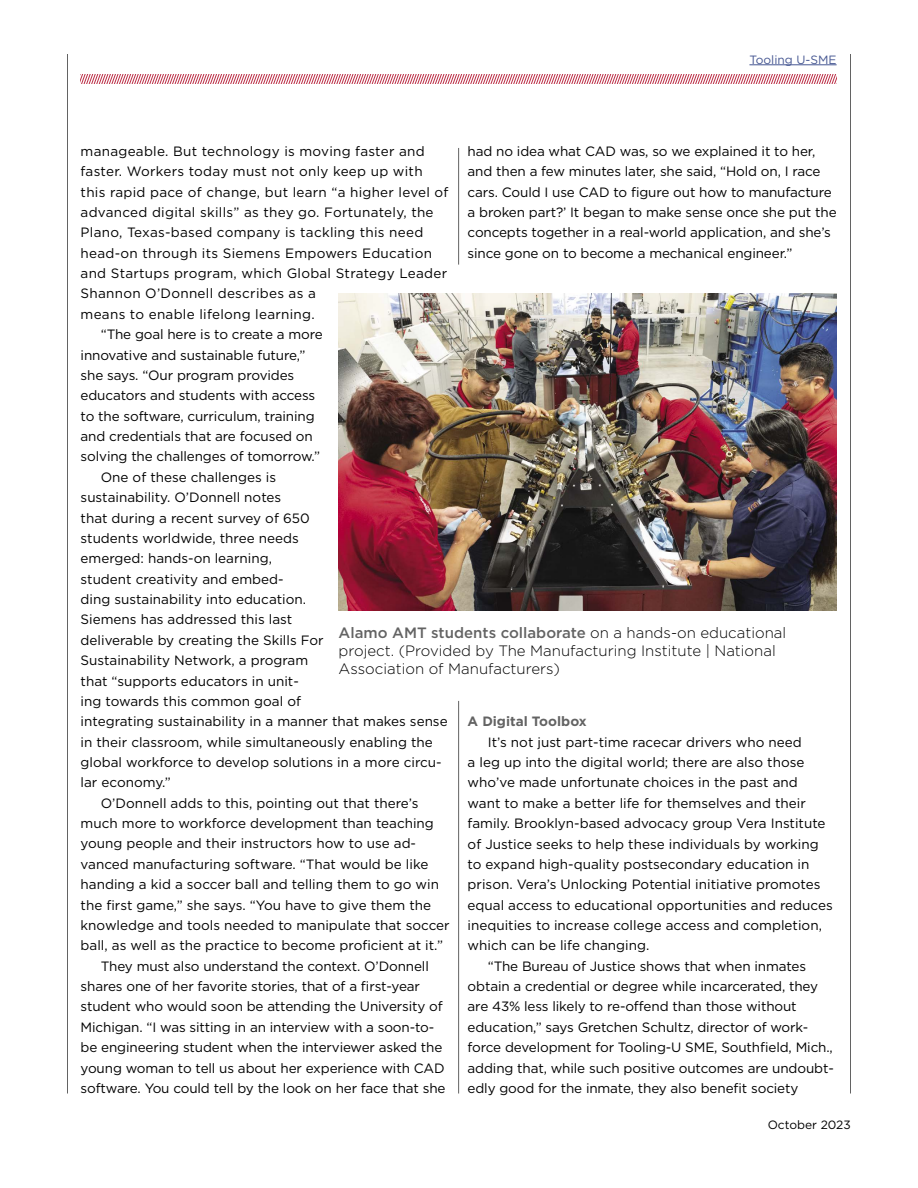
<style>
.page{position:relative;width:918px;height:1188px;background:#fff}
.page>*{position:absolute;margin:0;border:0;box-sizing:border-box;transform-origin:0 0}
.t1{font:300 15px/18px "Gotham";color:#000}
.t2{font:13.5px/20.4px "Gotham";color:#000}
.t3{font:13.5px "Gotham";letter-spacing:.02em;color:#000}
.t4{font:700 13.5px "Gotham";color:#636363}
.t5{font:12px "Gotham";color:#465792}
.t6{font:12px "Gotham";color:#000}
.s1{font-weight:500;color:#636363}
</style>
<div class="page">
<svg style="left:81px;top:74px;width:756px;height:9px"></svg>
<hr style="left:67px;top:54px;width:1px;height:1040px;background:#636363">
<hr style="left:850px;top:54px;width:1px;height:1040px;background:#636363">
<hr style="left:458px;top:148px;width:1px;height:117px;background:#636363">
<img style="left:339px;top:294px;width:498px;height:317px">
<hr style="left:458px;top:701px;width:1px;height:393px;background:#636363">
<hr style="left:749px;top:64px;width:88px;height:1px;background:#465792">
<p class="t5" style="left:749px;top:52px;width:89px">Tooling U-SME</p>
<p class="t3" style="left:81px;top:142px;width:346px">manageable. But technology is moving faster and</p>
<p class="t3" style="left:81px;top:163px;width:344px">faster. Workers today must not only keep up with</p>
<p class="t3" style="left:81px;top:183px;width:369px">this rapid pace of change, but learn “a higher level of</p>
<p class="t3" style="left:81px;top:204px;width:355px">advanced digital skills” as they go. Fortunately, the</p>
<p class="t3" style="left:81px;top:224px;width:344px">Plano, Texas-based company is tackling this need</p>
<p class="t3" style="left:81px;top:244px;width:353px">head-on through its Siemens Empowers Education</p>
<p class="t3" style="left:81px;top:265px;width:368px">and Startups program, which Global Strategy Leader</p>
<p class="t3" style="left:81px;top:285px;width:237px">Shannon O’Donnell describes as a</p>
<p class="t3" style="left:81px;top:305px;width:236px">means to enable lifelong learning.</p>
<p class="t2" style="left:101px;top:324px;width:223px">“The goal here is to create a more</p>
<p class="t2" style="left:81px;top:344px;width:226px">innovative and sustainable future,”</p>
<p class="t2" style="left:81px;top:365px;width:215px">she says. “Our program provides</p>
<p class="t2" style="left:81px;top:385px;width:236px">educators and students with access</p>
<p class="t2" style="left:81px;top:405px;width:236px">to the software, curriculum, training</p>
<p class="t2" style="left:81px;top:426px;width:234px">and credentials that are focused on</p>
<p class="t2" style="left:81px;top:446px;width:241px">solving the challenges of tomorrow.”</p>
<p class="t2" style="left:101px;top:467px;width:177px">One of these challenges is</p>
<p class="t2" style="left:81px;top:487px;width:202px">sustainability. O’Donnell notes</p>
<p class="t2" style="left:81px;top:507px;width:231px">that during a recent survey of 650</p>
<p class="t2" style="left:81px;top:528px;width:220px">students worldwide, three needs</p>
<p class="t2" style="left:81px;top:548px;width:193px">emerged: hands-on learning,</p>
<p class="t2" style="left:81px;top:568px;width:205px">student creativity and embed-</p>
<p class="t2" style="left:81px;top:589px;width:227px">ding sustainability into education.</p>
<p class="t2" style="left:81px;top:609px;width:213px">Siemens has addressed this last</p>
<p class="t2" style="left:81px;top:630px;width:245px">deliverable by creating the Skills For</p>
<p class="t2" style="left:81px;top:650px;width:229px">Sustainability Network, a program</p>
<p class="t2" style="left:81px;top:670px;width:220px">that “supports educators in unit-</p>
<p class="t2" style="left:81px;top:691px;width:222px">ing towards this common goal of</p>
<p class="t2" style="left:81px;top:711px;width:369px">integrating sustainability in a manner that makes sense</p>
<p class="t2" style="left:81px;top:731px;width:354px">in their classroom, while simultaneously enabling the</p>
<p class="t2" style="left:81px;top:752px;width:363px">global workforce to develop solutions in a more circu-</p>
<p class="t2" style="left:81px;top:772px;width:92px">lar economy.”</p>
<p class="t2" style="left:101px;top:792px;width:319px">O’Donnell adds to this, pointing out that there’s</p>
<p class="t2" style="left:81px;top:813px;width:355px">much more to workforce development than teaching</p>
<p class="t2" style="left:81px;top:833px;width:337px">young people and their instructors how to use ad-</p>
<p class="t2" style="left:81px;top:854px;width:349px">vanced manufacturing software. “That would be like</p>
<p class="t2" style="left:81px;top:874px;width:360px">handing a kid a soccer ball and telling them to go win</p>
<p class="t2" style="left:81px;top:894px;width:352px">the first game,” she says. “You have to give them the</p>
<p class="t2" style="left:81px;top:915px;width:371px">knowledge and tools needed to manipulate that soccer</p>
<p class="t2" style="left:81px;top:935px;width:364px">ball, as well as the practice to become proficient at it.”</p>
<p class="t2" style="left:101px;top:955px;width:330px">They must also understand the context. O’Donnell</p>
<p class="t2" style="left:81px;top:976px;width:341px">shares one of her favorite stories, that of a first-year</p>
<p class="t2" style="left:81px;top:996px;width:364px">student who would soon be attending the University of</p>
<p class="t2" style="left:81px;top:1017px;width:355px">Michigan. “I was sitting in an interview with a soon-to-</p>
<p class="t2" style="left:81px;top:1037px;width:363px">be engineering student when the interviewer asked the</p>
<p class="t2" style="left:81px;top:1057px;width:366px">young woman to tell us about her experience with CAD</p>
<p class="t2" style="left:81px;top:1078px;width:366px">software. You could tell by the look on her face that she</p>
<p class="t2" style="left:468px;top:141px;width:371px">had no idea what CAD was, so we explained it to her, and then a few minutes later, she said, “Hold on, I race cars. Could I use CAD to figure out how to manufacture a broken part?’ It began to make sense once she put the concepts together in a real-world application, and she’s since gone on to become a mechanical engineer.”</p>
<p class="t1" style="left:339px;top:623px;width:449px"><span class="s1">Alamo AMT students collaborate</span> on a hands-on educational project. (Provided by The Manufacturing Institute | National<br>Association of Manufacturers)</p>
<p class="t4" style="left:468px;top:713px;width:121px">A Digital Toolbox</p>
<p class="t2" style="left:488px;top:731px;width:315px">It’s not just part-time racecar drivers who need</p>
<p class="t2" style="left:468px;top:752px;width:338px">a leg up into the digital world; there are also those</p>
<p class="t2" style="left:468px;top:772px;width:332px">who’ve made unfortunate choices in the past and</p>
<p class="t2" style="left:468px;top:793px;width:340px">want to make a better life for themselves and their</p>
<p class="t2" style="left:468px;top:813px;width:360px">family. Brooklyn-based advocacy group Vera Institute</p>
<p class="t2" style="left:468px;top:833px;width:353px">of Justice seeks to help these individuals by working</p>
<p class="t2" style="left:468px;top:854px;width:343px">to expand high-quality postsecondary education in</p>
<p class="t2" style="left:468px;top:874px;width:354px">prison. Vera’s Unlocking Potential initiative promotes</p>
<p class="t2" style="left:468px;top:894px;width:367px">equal access to educational opportunities and reduces</p>
<p class="t2" style="left:468px;top:915px;width:356px">inequities to increase college access and completion,</p>
<p class="t2" style="left:468px;top:935px;width:183px">which can be life changing.</p>
<p class="t2" style="left:488px;top:955px;width:320px">“The Bureau of Justice shows that when inmates</p>
<p class="t2" style="left:468px;top:976px;width:352px">obtain a credential or degree while incarcerated, they</p>
<p class="t2" style="left:468px;top:996px;width:331px">are 43% less likely to re-offend than those without</p>
<p class="t2" style="left:468px;top:1017px;width:342px">education,” says Gretchen Schultz, director of work-</p>
<p class="t2" style="left:468px;top:1037px;width:367px">force development for Tooling-U SME, Southfield, Mich.,</p>
<p class="t2" style="left:468px;top:1057px;width:368px">adding that, while such positive outcomes are undoubt-</p>
<p class="t2" style="left:468px;top:1078px;width:332px">edly good for the inmate, they also benefit society</p>
<p class="t6" style="left:768px;top:1118px;width:85px">October 2023</p>
</div>
